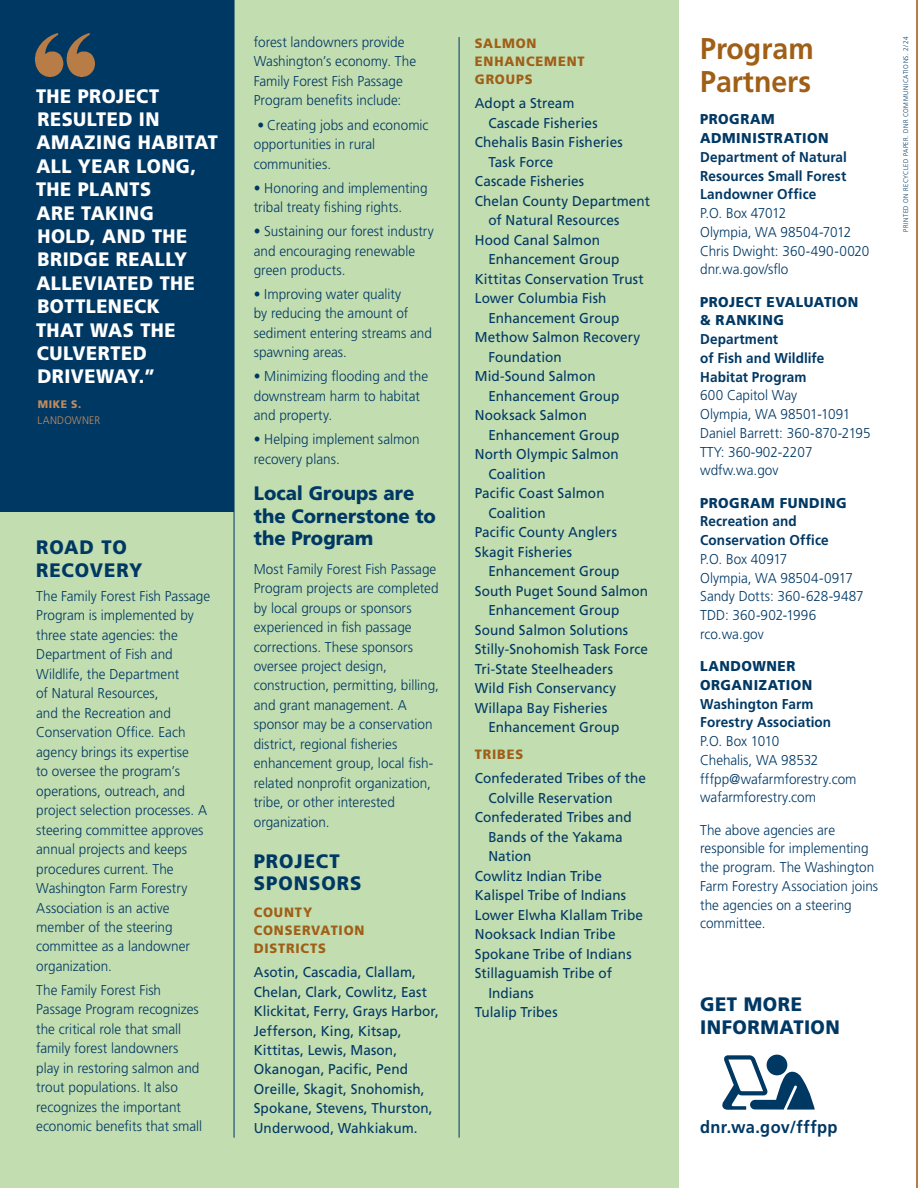
<style>
.page{position:relative;width:918px;height:1188px;background:#fff}
.page>*{position:absolute;margin:0;border:0;box-sizing:border-box;transform-origin:0 0}
.Sub_on_Back{font:700 30px/33px "Frutiger LT Std";color:#a05f17;scale:.95 1}
.Wild_Caption{font:900 19.5px/23.4px "Frutiger LT Std";letter-spacing:.025em;color:#fff;scale:.93 1}
.Sub-First{font:900 19.5px/22.5px "Frutiger LT Std";letter-spacing:.005em;color:#003864;scale:.95 1}
.Text-B{font:900 19.5px/22.5px "Frutiger LT Std";letter-spacing:.03em;color:#003864;scale:.95 1}
.Sub-First-2{font:900 19.5px/22.5px "Frutiger LT Std";letter-spacing:.055em;color:#003864;scale:.95 1}
.Sub-First-3{font:900 19.5px/22.5px "Frutiger LT Std";letter-spacing:.045em;color:#003864;scale:.95 1}
.Text-B-2{font:700 17.25px "Frutiger LT Std";letter-spacing:.02em;color:#003864;scale:.95 1}
.Sub-First-4{font:300 14.25px/19.5px "Frutiger LT Std";color:#003864;scale:.95 1}
.Text-A{font:14.25px/19.5px "Frutiger LT Std";letter-spacing:.005em;color:#003864;scale:.95 1}
.Text-A-2{font:300 14.25px/19.5px "Frutiger LT Std";color:#003864;scale:.95 1}
.Reverse_Contact{font:300 14.25px/18.8px "Frutiger LT Std";color:#003864;scale:.95 1}
.Reverse_Contact-2{font:700 14.25px/18.8px "Frutiger LT Std";letter-spacing:.01em;color:#003864;scale:.95 1}
.Text-A-3{font:700 14.25px/18.8px "Frutiger LT Std";letter-spacing:.01em;color:#003864;scale:.95 1}
.Text-A-4{font:900 13.5px/18px "Frutiger LT Std";letter-spacing:.065em;color:#a05f17;scale:.95 1}
.Wild_Caption-2{font:300 10.95px/15.6px "Frutiger LT Std";letter-spacing:.03em;color:#c38c5c;scale:.95 1}
.Wild_Caption-3{font:300 6.75px "Frutiger LT Std";letter-spacing:.08em;color:#003864;scale:.95 1}
.s1{font-weight:900}
.s2{font-weight:700}
</style>
<div class="page">
<div style="left:0;top:0;width:678px;height:1188px;background:#c2ddb0"></div>
<hr style="left:917px;top:0;width:1px;height:1188px;background:#b87d46">
<div style="left:0;top:0;width:234px;height:512px;background:#003864"></div>
<hr style="left:459px;top:37px;width:1px;height:1101px;background:#003864">
<hr style="left:234px;top:0;width:1px;height:1138px;background:#003864">
<img style="left:35px;top:33px;width:60px;height:44px">
<svg style="left:722px;top:1055px;width:93px;height:55px"></svg>
<p class="Wild_Caption" style="left:36px;top:84px;width:197px">THE PROJECT<br>RESULTED IN<br>AMAZING HABITAT<br>ALL YEAR LONG,<br>THE PLANTS<br>ARE TAKING<br>HOLD, AND THE<br>BRIDGE REALLY<br>ALLEVIATED THE<br>BOTTLENECK<br>THAT WAS THE<br>CULVERTED<br>DRIVEWAY.”</p>
<p class="Wild_Caption-2" style="left:38px;top:397px;width:67px"><span class="s1">MIKE S.<br></span>LANDOWNER</p>
<p class="Sub-First-3" style="left:36px;top:536px;width:114px">ROAD TO<br>RECOVERY</p>
<p class="Sub-First-4" style="left:36px;top:586px;width:185px">The Family Forest Fish Passage<br>Program is implemented by three state agencies: the<br>Department of Fish and<br>Wildlife, the Department<br>of Natural Resources,<br>and the Recreation and<br>Conservation Office. Each agency brings its expertise<br>to oversee the program’s operations, outreach, and project selection processes. A steering committee approves annual projects and keeps procedures current. The<br>Washington Farm Forestry<br>Association is an active member of the steering committee as a landowner organization.</p>
<p class="Sub-First-4" style="left:36px;top:981px;width:176px">The Family Forest Fish<br>Passage Program recognizes the critical role that small family forest landowners play in restoring salmon and trout populations. It also recognizes the important economic benefits that small</p>
<p class="Sub-First-4" style="left:254px;top:32px;width:172px">forest landowners provide<br>Washington’s economy. The<br>Family Forest Fish Passage<br>Program benefits include:</p>
<p class="Sub-First-4" style="left:254px;top:115px;width:186px">• Creating jobs and economic opportunities in rural communities.</p>
<p class="Sub-First-4" style="left:254px;top:178px;width:185px">• Honoring and implementing tribal treaty fishing rights.</p>
<p class="Sub-First-4" style="left:254px;top:222px;width:191px">• Sustaining our forest industry and encouraging renewable green products.</p>
<p class="Sub-First-4" style="left:254px;top:285px;width:189px">• Improving water quality<br>by reducing the amount of sediment entering streams and spawning areas.</p>
<p class="Sub-First-4" style="left:254px;top:367px;width:185px">• Minimizing flooding and the downstream harm to habitat and property.</p>
<p class="Sub-First-4" style="left:254px;top:430px;width:176px">• Helping implement salmon recovery plans.</p>
<p class="Sub-First" style="left:254px;top:482px;width:193px">Local Groups are the Cornerstone to the Program</p>
<p class="Text-A-2" style="left:254px;top:559px;width:196px">Most Family Forest Fish Passage<br>Program projects are completed by local groups or sponsors experienced in fish passage corrections. These sponsors oversee project design, construction, permitting, billing, and grant management. A sponsor may be a conservation district, regional fisheries enhancement group, local fish&shy;related nonprofit organization, tribe, or other interested organization.</p>
<p class="Sub-First-2" style="left:254px;top:849px;width:115px">PROJECT<br>SPONSORS</p>
<p class="Text-A-4" style="left:254px;top:903px;width:118px">COUNTY<br>CONSERVATION<br>DISTRICTS</p>
<p class="Text-A" style="left:254px;top:962px;width:196px">Asotin, Cascadia, Clallam,<br>Chelan, Clark, Cowlitz, East<br>Klickitat, Ferry, Grays Harbor,<br>Jefferson, King, Kitsap,<br>Kittitas, Lewis, Mason,<br>Okanogan, Pacific, Pend<br>Oreille, Skagit, Snohomish,<br>Spokane, Stevens, Thurston,<br>Underwood, Wahkiakum.</p>
<p class="Text-A-4" style="left:475px;top:34px;width:117px">SALMON<br>ENHANCEMENT<br>GROUPS</p>
<p class="Text-A" style="left:488px;top:94px;width:117px;text-indent:-13px">Adopt a Stream<br>Cascade Fisheries</p>
<p class="Text-A" style="left:488px;top:133px;width:143px;text-indent:-13px">Chehalis Basin Fisheries<br>Task Force</p>
<p class="Text-A" style="left:475px;top:172px;width:117px">Cascade Fisheries</p>
<p class="Text-A" style="left:488px;top:191px;width:172px;text-indent:-13px">Chelan County Department of Natural Resources</p>
<p class="Text-A" style="left:488px;top:230px;width:139px;text-indent:-13px">Hood Canal Salmon<br>Enhancement Group</p>
<p class="Text-A" style="left:475px;top:269px;width:179px">Kittitas Conservation Trust</p>
<p class="Text-A" style="left:488px;top:289px;width:139px;text-indent:-13px">Lower Columbia Fish<br>Enhancement Group</p>
<p class="Text-A" style="left:488px;top:328px;width:162px;text-indent:-13px">Methow Salmon Recovery<br>Foundation</p>
<p class="Text-A" style="left:488px;top:367px;width:139px;text-indent:-13px">Mid-Sound Salmon<br>Enhancement Group</p>
<p class="Text-A" style="left:488px;top:406px;width:139px;text-indent:-13px">Nooksack Salmon<br>Enhancement Group</p>
<p class="Text-A" style="left:488px;top:445px;width:139px;text-indent:-13px">North Olympic Salmon<br>Coalition</p>
<p class="Text-A" style="left:488px;top:484px;width:124px;text-indent:-13px">Pacific Coast Salmon<br>Coalition</p>
<p class="Text-A" style="left:475px;top:523px;width:151px">Pacific County Anglers</p>
<p class="Text-A" style="left:488px;top:542px;width:139px;text-indent:-13px">Skagit Fisheries<br>Enhancement Group</p>
<p class="Text-A" style="left:488px;top:581px;width:170px;text-indent:-13px">South Puget Sound Salmon<br>Enhancement Group</p>
<p class="Text-A" style="left:475px;top:620px;width:163px">Sound Salmon Solutions</p>
<p class="Text-A" style="left:475px;top:639px;width:184px">Stilly-Snohomish Task Force</p>
<p class="Text-A" style="left:475px;top:659px;width:147px">Tri-State Steelheaders</p>
<p class="Text-A" style="left:475px;top:678px;width:150px">Wild Fish Conservancy</p>
<p class="Text-A" style="left:488px;top:698px;width:139px;text-indent:-13px">Willapa Bay Fisheries<br>Enhancement Group</p>
<p class="Text-A-4" style="left:475px;top:745px;width:52px">TRIBES</p>
<p class="Text-A" style="left:488px;top:769px;width:168px;text-indent:-13px">Confederated Tribes of the<br>Colville Reservation</p>
<p class="Text-A" style="left:475px;top:808px;width:167px;text-align:center">Confederated Tribes and<br>Bands of the Yakama</p>
<p class="Text-A" style="left:488px;top:847px;width:47px">Nation</p>
<p class="Text-A" style="left:475px;top:866px;width:135px">Cowlitz Indian Tribe</p>
<p class="Text-A" style="left:475px;top:885px;width:161px">Kalispel Tribe of Indians</p>
<p class="Text-A" style="left:475px;top:905px;width:179px">Lower Elwha Klallam Tribe</p>
<p class="Text-A" style="left:475px;top:924px;width:150px">Nooksack Indian Tribe</p>
<p class="Text-A" style="left:475px;top:944px;width:167px">Spokane Tribe of Indians</p>
<p class="Text-A" style="left:488px;top:964px;width:132px;text-indent:-13px">Stillaguamish Tribe of<br>Indians</p>
<p class="Text-A" style="left:475px;top:1003px;width:89px">Tulalip Tribes</p>
<p class="Sub_on_Back" style="left:700px;top:32px;width:121px">Program<br>Partners</p>
<p class="Text-A-2" style="left:700px;top:110px;width:180px;line-height:18.8px"><span class="s1">PROGRAM<br>ADMINISTRATION<br></span><span class="s2">Department of Natural<br>Resources Small Forest<br>Landowner Office<br></span>P.O. Box 47012<br>Olympia, WA 98504-7012<br>Chris Dwight: 360-490-0020 dnr.wa.gov/sflo</p>
<p class="Text-A-3" style="left:700px;top:292px;width:168px"><span class="s1">PROJECT EVALUATION &amp; RANKING<br></span>Department<br>of Fish and Wildlife<br>Habitat Program</p>
<p class="Reverse_Contact" style="left:700px;top:386px;width:181px">600 Capitol Way<br>Olympia, WA 98501-1091<br>Daniel Barrett: 360-870-2195<br>TTY: 360-902-2207 wdfw.wa.gov</p>
<p class="Reverse_Contact-2" style="left:700px;top:493px;width:156px"><span class="s1">PROGRAM FUNDING<br></span>Recreation and<br>Conservation Office</p>
<p class="Reverse_Contact" style="left:700px;top:550px;width:174px">P.O. Box 40917<br>Olympia, WA 98504-0917<br>Sandy Dotts: 360-628-9487<br>TDD: 360-902-1996 rco.wa.gov</p>
<p class="Reverse_Contact-2" style="left:700px;top:657px;width:139px"><span class="s1">LANDOWNER<br>ORGANIZATION<br></span>Washington Farm<br>Forestry Association</p>
<p class="Reverse_Contact" style="left:700px;top:732px;width:85px">P.O. Box 1010</p>
<p class="Reverse_Contact" style="left:700px;top:751px;width:126px">Chehalis, WA 98532</p>
<p class="Reverse_Contact" style="left:700px;top:770px;width:166px">fffpp@wafarmforestry.com wafarmforestry.com</p>
<p class="Reverse_Contact" style="left:700px;top:821px;width:189px">The above agencies are responsible for implementing the program. The Washington<br>Farm Forestry Association joins the agencies on a steering committee.</p>
<p class="Wild_Caption-3" style="left:902px;top:232px;width:207px;rotate:-90deg">PRINTED ON RECYCLED PAPER. DNR COMMUNICATIONS. 2/24</p>
<p class="Text-B" style="left:700px;top:993px;width:149px">GET MORE<br>INFORMATION</p>
<p class="Text-B-2" style="left:700px;top:1117px;width:146px">dnr.wa.gov/fffpp</p>
</div>
